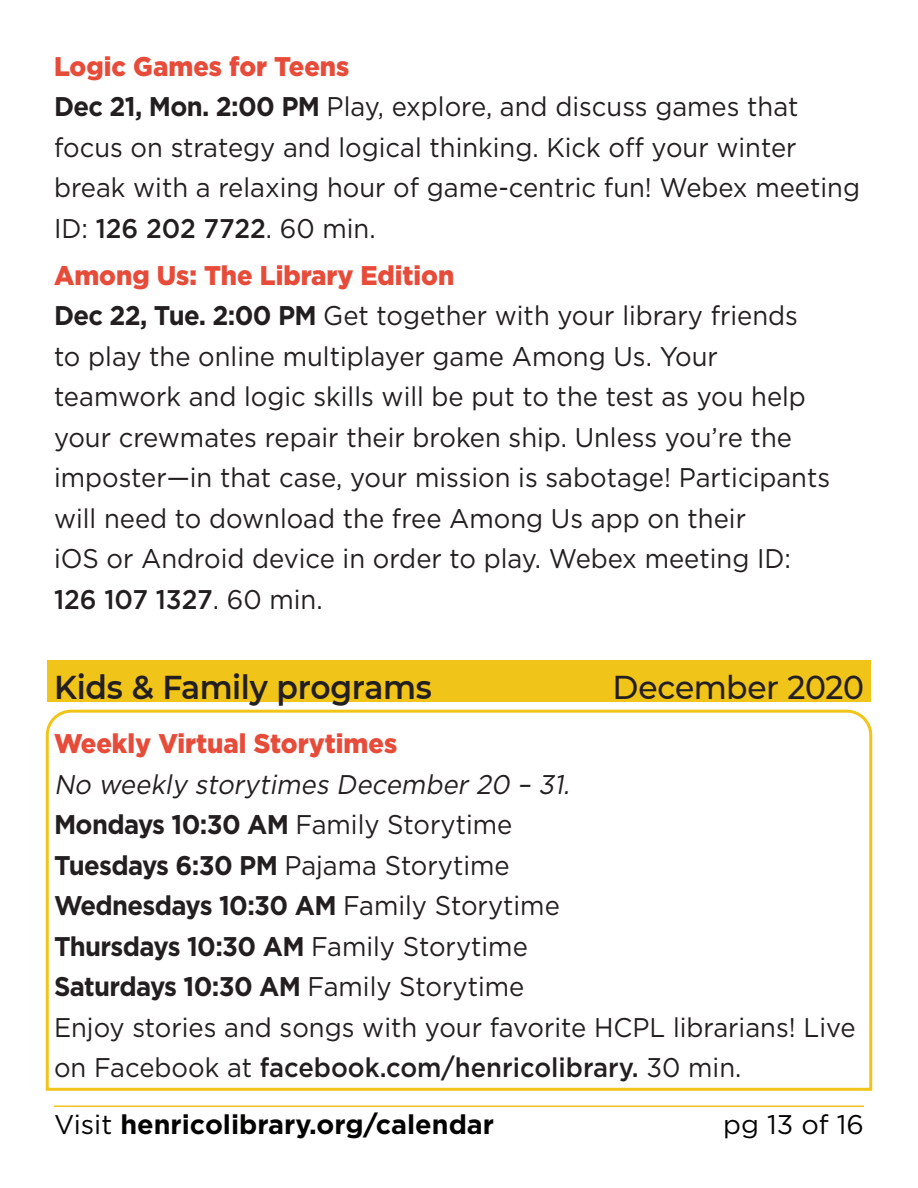
<style>
.page{position:relative;width:918px;height:1188px;background:#fff}
.page>*{position:absolute;margin:0;border:0;box-sizing:border-box;transform-origin:0 0}
.Age_Group_section{font:600 33px "Montserrat";letter-spacing:-.01em;color:#231f20;scale:.95 1}
.Age_Group_section-2{font:500 33px "Montserrat";letter-spacing:-.015em;color:#231f20;scale:.95 1}
.Full_Event{font:27px/40.5px "Gotham";color:#231f20;scale:.95 1}
.Full_Event_FEATURE_r{font:27px/40.5px "Gotham";color:#231f20;scale:.95 1}
.t1{font:700 27px "Gotham";color:#040503}
.t2{font:27px "Gotham";color:#040503}
.s1{font-weight:900;color:#e74b39}
.s2{font-weight:700}
.s3{font-weight:500}
.s4{font-style:italic}
.s5{font-weight:400}
</style>
<div class="page">
<div style="left:47px;top:660px;width:824px;height:42px;background:#f0c418"></div>
<svg style="left:45px;top:709px;width:828px;height:382px"></svg>
<hr style="left:54px;top:1106px;width:810px;height:1px;background:#f0c418">
<p class="Full_Event" style="left:54px;top:45px;width:850px"><span class="s1">Logic Games for Teens<br></span><span class="s2">Dec 21, Mon. 2:00 PM</span> Play, explore, and discuss games that focus on strategy and logical thinking. Kick off your winter break with a relaxing hour of game-centric fun! Webex meeting ID: <span class="s3">126 202 7722</span>. 60 min.</p>
<p class="Full_Event" style="left:54px;top:254px;width:819px"><span class="s1">Among Us: The Library Edition<br></span><span class="s2">Dec 22, Tue. 2:00 PM</span> Get together with your library friends to play the online multiplayer game Among Us. Your teamwork and logic skills will be put to the test as you help your crewmates repair their broken ship. Unless you’re the imposter—in that case, your mission is sabotage! Participants will need to download the free Among Us app on their<br>iOS or Android device in order to play. Webex meeting ID:<br><span class="s3">126 107 1327</span>. 60 min.</p>
<p class="Age_Group_section" style="left:54px;top:664px;width:399px">Kids &amp; Family programs</p>
<p class="Age_Group_section-2" style="left:613px;top:664px;width:266px">December 2020</p>
<p class="Full_Event_FEATURE_r" style="left:54px;top:723px;width:845px"><span class="s1">Weekly Virtual Storytimes<br></span><span class="s4">No weekly storytimes December 20 – 31.<br></span><span class="s2">Mondays 10:30 AM</span> Family Storytime<br><span class="s2">Tuesdays 6:30 PM</span> Pajama Storytime<br><span class="s2">Wednesdays 10:30 AM</span> Family Storytime<br><span class="s2">Thursdays 10:30 AM</span> Family Storytime<br><span class="s2">Saturdays 10:30 AM</span> Family Storytime<br>Enjoy stories and songs with your favorite HCPL librarians! Live on Facebook at <span class="s3">facebook.com/henricolibrary.</span> 30 min.</p>
<p class="t1" style="left:54px;top:1107px;width:442px"><span class="s5">Visit</span> henricolibrary.org/calendar</p>
<p class="t2" style="left:723px;top:1107px;width:142px">pg 13 of 16</p>
</div>
